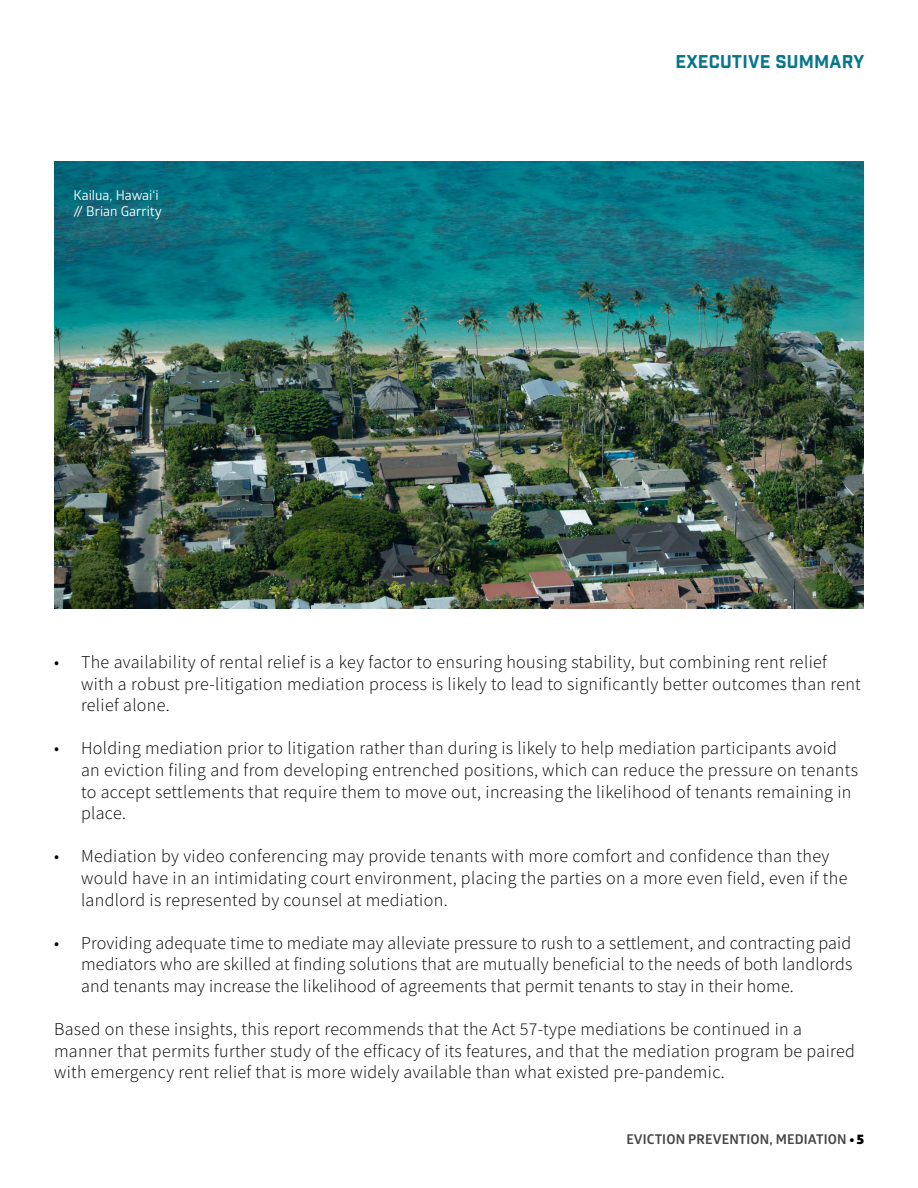
<style>
.page{position:relative;width:918px;height:1188px;background:#fff}
.page>*{position:absolute;margin:0;border:0;box-sizing:border-box;transform-origin:0 0}
.t1{font:300 18px/21.6px "Source Sans Pro";letter-spacing:.02em;color:#000}
.t2{font:18px "Industry Inc Base";letter-spacing:.01em;color:#07768a}
.t3{font:700 13.5px "Glober";letter-spacing:.01em;color:#464646}
.t4{font:13.5px/16.2px "Glober";color:#fff}
.s1{font-weight:900;color:#000}
</style>
<div class="page">
<img style="left:54px;top:162px;width:810px;height:446px">
<p class="t4" style="left:73px;top:186px;width:90px">Kailua, Hawai‘i // Brian Garrity</p>
<p class="t2" style="left:676px;top:50px;width:190px">EXECUTIVE SUMMARY</p>
<p class="t1" style="left:81px;top:651px;width:781px;text-indent:-27px">• The availability of rental relief is a key factor to ensuring housing stability, but combining rent relief with a robust pre-litigation mediation process is likely to lead to significantly better outcomes than rent relief alone.</p>
<p class="t1" style="left:81px;top:738px;width:778px;text-indent:-27px">• Holding mediation prior to litigation rather than during is likely to help mediation participants avoid an eviction filing and from developing entrenched positions, which can reduce the pressure on tenants to accept settlements that require them to move out, increasing the likelihood of tenants remaining in place.</p>
<p class="t1" style="left:81px;top:846px;width:768px;text-indent:-27px">• Mediation by video conferencing may provide tenants with more comfort and confidence than they would have in an intimidating court environment, placing the parties on a more even field, even if the landlord is represented by counsel at mediation.</p>
<p class="t1" style="left:81px;top:932px;width:773px;text-align:justify;text-indent:-27px">• Providing adequate time to mediate may alleviate pressure to rush to a settlement, and contracting paid mediators who are skilled at finding solutions that are mutually beneficial to the needs of both landlords and tenants may increase the likelihood of agreements that permit tenants to stay in their home.</p>
<p class="t1" style="left:54px;top:1018px;width:802px">Based on these insights, this report recommends that the Act 57-type mediations be continued in a manner that permits further study of the efficacy of its features, and that the mediation program be paired with emergency rent relief that is more widely available than what existed pre-pandemic.</p>
<p class="t3" style="left:626px;top:1130px;width:239px">EVICTION PREVENTION, MEDIATION <span class="s1">• 5</span></p>
</div>
